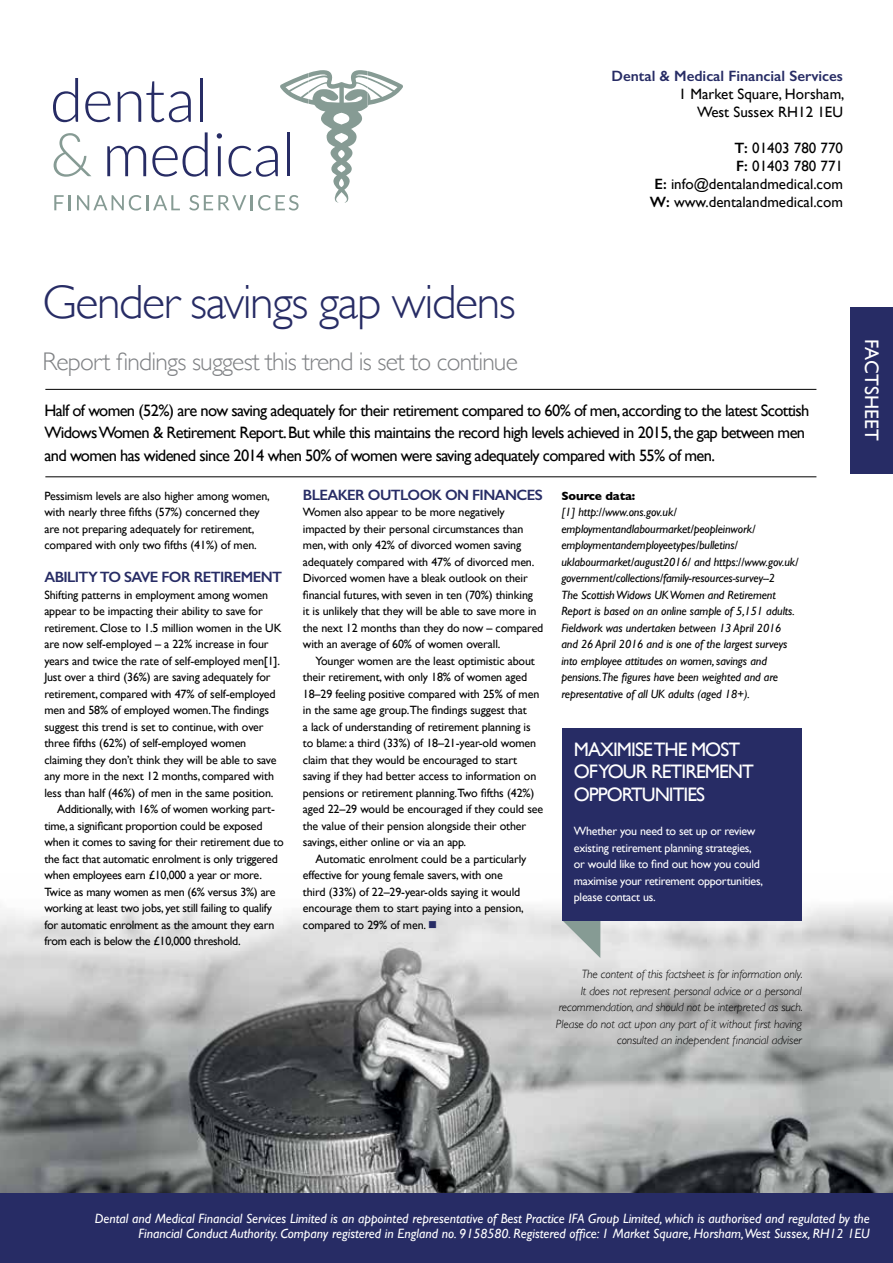
<style>
.page{position:relative;width:893px;height:1263px;background:#fff}
.page>*{position:absolute;margin:0;border:0;box-sizing:border-box;transform-origin:0 0}
.t1{font:300 48px "Gill Sans";letter-spacing:-.03em;color:#272c65}
.t2{font:300 25.5px "Gill Sans";letter-spacing:-.03em;color:#808285}
.t3{font:19.5px/22.5px "Gill Sans";letter-spacing:-.05em;color:#fff}
.t4{font:19.5px "Gill Sans";letter-spacing:.01em;color:#fff}
.t5{font:16.5px/22.5px "Gill Sans";letter-spacing:-.04em;color:#000}
.t6{font:15px/18px "Gill Sans";color:#000;text-align:right}
.t7{font:600 15px "Gill Sans";letter-spacing:-.04em;color:#272c65}
.t8{font:600 15px "Gill Sans";color:#272c65}
.t9{font:italic 13.5px/15px "Gill Sans";color:#fff;text-align:right}
.t10{font:12px/16.5px "Gill Sans";letter-spacing:-.01em;color:#000}
.t11{font:italic 12px/16.5px "Gill Sans";letter-spacing:-.01em;color:#000}
.t12{font:italic 300 12px/16.5px "Gill Sans";letter-spacing:-.01em;color:#000;text-align:right}
.t13{font:12px/16.5px "Gill Sans";letter-spacing:-.02em;color:#fff}
.t14{font:700 12px "Gill Sans";letter-spacing:-.01em;color:#000}
.s1{font-weight:600}
.s2{color:#272c65}
</style>
<div class="page">
<img style="left:0;top:902px;width:893px;height:291px">
<hr style="left:45px;top:476px;width:771px;height:1px;background:#000">
<hr style="left:45px;top:389px;width:771px;height:1px;background:#000">
<svg style="left:562px;top:920px;width:38px;height:38px"></svg>
<div style="left:562px;top:728px;width:240px;height:192px;background:#272c65"></div>
<div style="left:0;top:1193px;width:893px;height:70px;background:#272c65"></div>
<div style="left:850px;top:307px;width:43px;height:166px;background:#272c65"></div>
<svg style="left:53px;top:70px;width:350px;height:140px"></svg>
<p class="t8" style="left:611px;top:67px;width:233px">Dental &amp; Medical Financial Services</p>
<p class="t6" style="left:679px;top:85px;width:167px">1 Market Square, Horsham,<br>West Sussex RH12 1EU</p>
<p class="t6" style="left:650px;top:139px;width:195px"><span class="s1">T:</span> 01403 780 770<br><span class="s1">F:</span> 01403 780 771<br><span class="s1">E:</span> info@dentalandmedical.com<br><span class="s1">W:</span> www.dentalandmedical.com</p>
<h1 class="t1" style="left:43px;top:275px;width:475px">Gender savings gap widens</h1>
<h2 class="t2" style="left:43px;top:347px;width:477px">Report findings suggest this trend is set to continue</h2>
<p class="t5" style="left:44px;top:399px;width:767px">Half of women (52%) are now saving adequately for their retirement compared to 60% of men, according to the latest Scottish<br>Widows Women &amp; Retirement Report. But while this maintains the record high levels achieved in 2015, the gap between men and women has widened since 2014 when 50% of women were saving adequately compared with 55% of men.</p>
<p class="t10" style="left:44px;top:487px;width:227px">Pessimism levels are also higher among women, with nearly three fifths (57%) concerned they are not preparing adequately for retirement, compared with only two fifths (41%) of men.</p>
<p class="t7" style="left:44px;top:568px;width:239px">ABILITY TO SAVE FOR RETIREMENT</p>
<p class="t10" style="left:44px;top:586px;width:225px">Shifting patterns in employment among women</p>
<p class="t10" style="left:44px;top:603px;width:220px">appear to be impacting their ability to save for</p>
<p class="t10" style="left:44px;top:619px;width:239px">retirement. Close to 1.5 million women in the UK</p>
<p class="t10" style="left:44px;top:636px;width:226px">are now self-employed – a 22% increase in four</p>
<p class="t10" style="left:44px;top:652px;width:237px">years and twice the rate of self-employed men[1].</p>
<p class="t10" style="left:44px;top:669px;width:228px">Just over a third (36%) are saving adequately for</p>
<p class="t10" style="left:44px;top:685px;width:233px">retirement, compared with 47% of self-employed</p>
<p class="t10" style="left:44px;top:702px;width:226px">men and 58% of employed women.The findings</p>
<p class="t10" style="left:44px;top:718px;width:221px">suggest this trend is set to continue, with over</p>
<p class="t10" style="left:44px;top:735px;width:203px">three fifths (62%) of self-employed women</p>
<p class="t10" style="left:44px;top:751px;width:234px">claiming they don’t think they will be able to save</p>
<p class="t10" style="left:44px;top:768px;width:231px">any more in the next 12 months, compared with</p>
<p class="t10" style="left:44px;top:784px;width:231px">less than half (46%) of men in the same position.</p>
<p class="t10" style="left:57px;top:801px;width:219px">Additionally, with 16% of women working part-</p>
<p class="t10" style="left:44px;top:817px;width:220px">time, a significant proportion could be exposed</p>
<p class="t10" style="left:44px;top:834px;width:241px">when it comes to saving for their retirement due to</p>
<p class="t10" style="left:44px;top:850px;width:235px">the fact that automatic enrolment is only triggered</p>
<p class="t10" style="left:44px;top:867px;width:219px">when employees earn £10,000 a year or more.</p>
<p class="t10" style="left:44px;top:883px;width:233px">Twice as many women as men (6% versus 3%) are</p>
<p class="t10" style="left:44px;top:900px;width:229px">working at least two jobs, yet still failing to qualify</p>
<p class="t10" style="left:44px;top:916px;width:231px">for automatic enrolment as the amount they earn</p>
<p class="t10" style="left:44px;top:933px;width:198px">from each is below the £10,000 threshold.</p>
<p class="t7" style="left:303px;top:485px;width:241px">BLEAKER OUTLOOK ON FINANCES</p>
<p class="t10" style="left:303px;top:504px;width:242px">Women also appear to be more negatively impacted by their personal circumstances than men, with only 42% of divorced women saving adequately compared with 47% of divorced men.<br>Divorced women have a bleak outlook on their financial futures, with seven in ten (70%) thinking<br>it is unlikely that they will be able to save more in the next 12 months than they do now – compared with an average of 60% of women overall.</p>
<p class="t10" style="left:303px;top:652px;width:242px;text-indent:13px">Younger women are the least optimistic about their retirement, with only 18% of women aged 18–29 feeling positive compared with 25% of men in the same age group.The findings suggest that<br>a lack of understanding of retirement planning is to blame: a third (33%) of 18–21-year-old women claim that they would be encouraged to start saving if they had better access to information on pensions or retirement planning.Two fifths (42%) aged 22–29 would be encouraged if they could see the value of their pension alongside their other savings, either online or via an app.</p>
<p class="t10" style="left:303px;top:850px;width:225px;text-indent:13px">Automatic enrolment could be a particularly effective for young female savers, with one third (33%) of 22–29-year-olds saying it would encourage them to start paying into a pension, compared to 29% of men. <span class="s2">■</span></p>
<p class="t14" style="left:561px;top:488px;width:75px">Source data:</p>
<p class="t11" style="left:561px;top:504px;width:239px">[1] http://www.ons.gov.uk/ employmentandlabourmarket/peopleinwork/ employmentandemployeetypes/bulletins/ uklabourmarket/august2016/ and https://www.gov.uk/ government/collections/family-resources-survey--2<br>The Scottish Widows UK Women and Retirement Report is based on an online sample of 5,151 adults.<br>Fieldwork was undertaken between 13 April 2016 and 26 April 2016 and is one of the largest surveys into employee attitudes on women, savings and pensions.The figures have been weighted and are representative of all UK adults (aged 18+).</p>
<h3 class="t3" style="left:574px;top:738px;width:182px">MAXIMISE THE MOST<br>OF YOUR RETIREMENT<br>OPPORTUNITIES</h3>
<p class="t13" style="left:574px;top:823px;width:191px">Whether you need to set up or review existing retirement planning strategies, or would like to find out how you could maximise your retirement opportunities, please contact us.</p>
<p class="t12" style="left:556px;top:966px;width:248px">The content of this factsheet is for information only.<br>It does not represent personal advice or a personal recommendation, and should not be interpreted as such.<br>Please do not act upon any part of it without first having consulted an independent financial adviser</p>
<h3 class="t4" style="left:883px;top:339px;width:104px;rotate:90deg">FACTSHEET</h3>
<p class="t9" style="left:95px;top:1211px;width:777px">Dental and Medical Financial Services Limited is an appointed representative of Best Practice IFA Group Limited, which is authorised and regulated by the<br>Financial Conduct Authority. Company registered in England no. 9158580. Registered office: 1 Market Square, Horsham,West Sussex, RH12 1EU</p>
</div>
